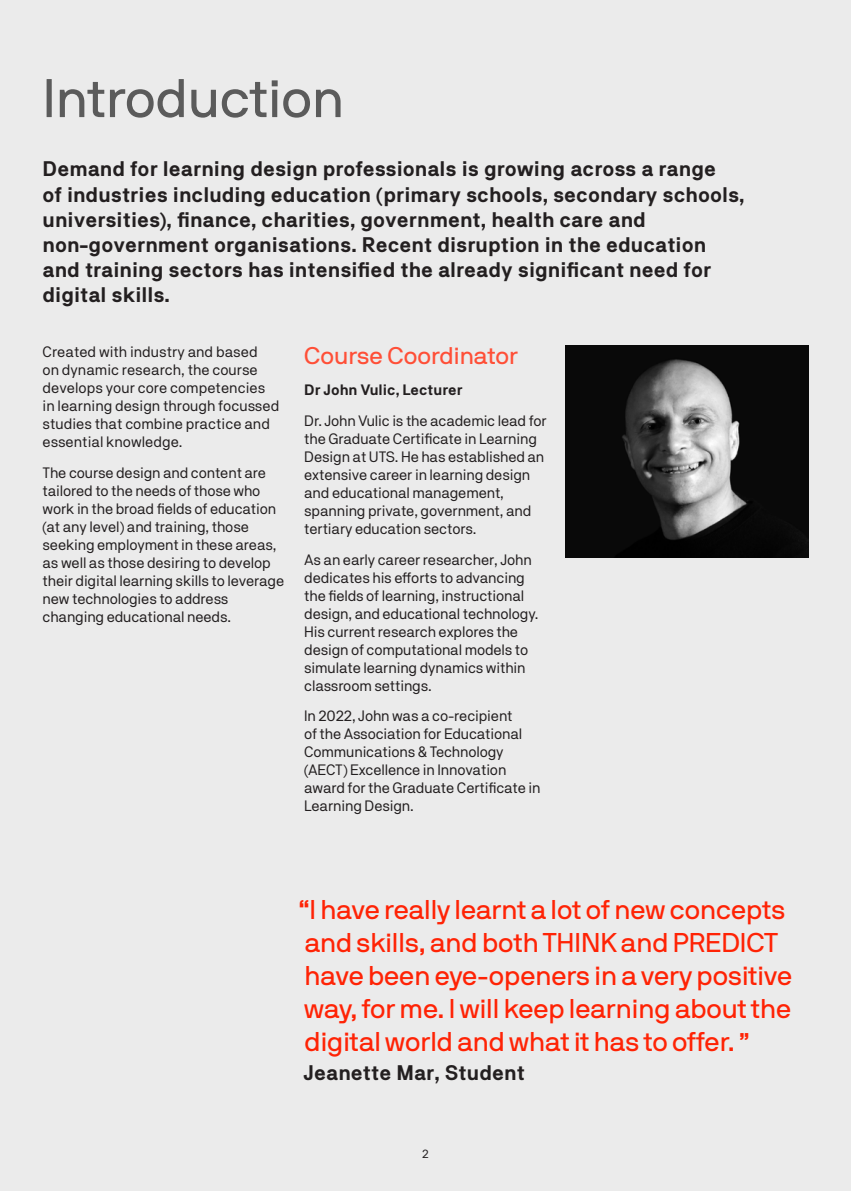
<style>
.page{position:relative;width:851px;height:1191px;background:#fff}
.page>*{position:absolute;margin:0;border:0;box-sizing:border-box;transform-origin:0 0}
.Page_title_65pt_-_Grey{font:54px "NB International Pro";color:#5b5b5b}
.Quotes{font:27px/33px "NB International Pro";color:#ff2305}
.Page_title_16pt_-_Red{font:24px "NB International Pro";color:#ff4f37}
.Intro_copy_14pt{font:700 21px/25.2px "NB Akademie";color:#231f20}
.Body_copy_-_10pt{font:15px/18px "NB Akademie";letter-spacing:-.01em;color:#231f20}
.Body_copy_-_10pt-2{font:700 15px "NB Akademie";color:#231f20}
.t1{font:12px "NB Akademie";color:#231f20}
.s1{font-size:25.5px}
</style>
<div class="page">
<div style="left:0;top:0;width:850px;height:1191px;background:#ebebeb"></div>
<img style="left:566px;top:345px;width:242px;height:212px">
<p class="Page_title_65pt_-_Grey" style="left:43px;top:67px;width:303px">Introduction</p>
<p class="Intro_copy_14pt" style="left:43px;top:156px;width:703px">Demand for learning design professionals is growing across a range<br>of industries including education (primary schools, secondary schools, universities), finance, charities, government, health care and non-government organisations. Recent disruption in the education and training sectors has intensified the already significant need for digital skills.</p>
<p class="Body_copy_-_10pt" style="left:43px;top:342px;width:238px">Created with industry and based<br>on dynamic research, the course develops your core competencies in learning design through focussed studies that combine practice and essential knowledge.</p>
<p class="Body_copy_-_10pt" style="left:43px;top:463px;width:243px">The course design and content are tailored to the needs of those who work in the broad fields of education (at any level) and training, those seeking employment in these areas, as well as those desiring to develop their digital learning skills to leverage new technologies to address changing educational needs.</p>
<p class="Page_title_16pt_-_Red" style="left:304px;top:342px;width:215px">Course Coordinator</p>
<p class="Body_copy_-_10pt-2" style="left:304px;top:381px;width:160px">Dr John Vulic, Lecturer</p>
<p class="Body_copy_-_10pt" style="left:304px;top:411px;width:244px">Dr. John Vulic is the academic lead for the Graduate Certificate in Learning Design at UTS. He has established an extensive career in learning design and educational management, spanning private, government, and tertiary education sectors.</p>
<p class="Body_copy_-_10pt" style="left:304px;top:550px;width:236px">As an early career researcher, John dedicates his efforts to advancing the fields of learning, instructional design, and educational technology.<br>His current research explores the design of computational models to simulate learning dynamics within classroom settings.</p>
<p class="Body_copy_-_10pt" style="left:304px;top:707px;width:238px">In 2022, John was a co-recipient<br>of the Association for Educational<br>Communications &amp; Technology (AECT) Excellence in Innovation award for the Graduate Certificate in<br>Learning Design.</p>
<p class="Quotes" style="left:299px;top:892px;width:494px">“I have really learnt a lot of new concepts and skills, and both THINK and PREDICT have been eye-openers in a very positive way, for me. I will keep learning about the digital world and what it has to offer. <span class="s1">”</span></p>
<p class="Intro_copy_14pt" style="left:303px;top:1060px;width:223px">Jeanette Mar, Student</p>
<p class="t1" style="left:422px;top:1146px;width:8px">2</p>
</div>
